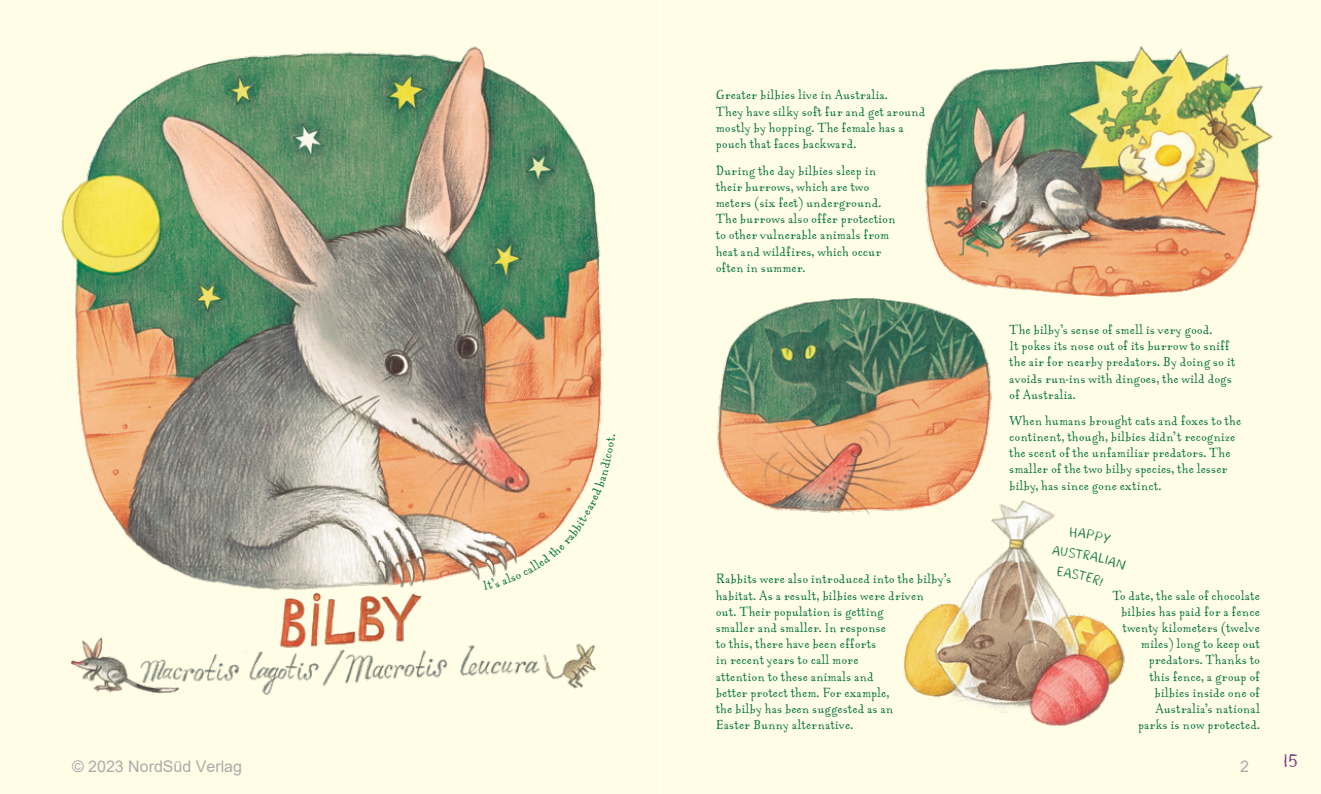
<style>
.page{position:relative;width:1321px;height:794px;background:#fff}
.page>*{position:absolute;margin:0;border:0;box-sizing:border-box;transform-origin:0 0}
.t1{font:24px "Gambino";color:#7a3c80}
.t2{font:16px "Arial";color:#ababab}
.t3{font:14px/16.2px "Aunt Mildred MVB Rg OSF";color:#00713e}
</style>
<div class="page">
<img style="left:0;top:0;width:1321px;height:794px">
<div style="left:1052px;top:527px;width:74px;height:59px;background:#fffde6"></div>
<svg style="left:483px;top:435px;width:132px;height:155px"></svg>
<p class="t3" style="left:716px;top:87px;width:211px">Greater bilbies live in Australia.<br>They have silky soft fur and get around mostly by hopping. The female has a pouch that faces backward.</p>
<p class="t3" style="left:716px;top:163px;width:181px">During the day bilbies sleep in their burrows, which are two meters (six feet) underground.<br>The burrows also offer protection to other vulnerable animals from heat and wildfires, which occur often in summer.</p>
<p class="t3" style="left:1009px;top:322px;width:228px">The bilby’s sense of smell is very good.<br>It pokes its nose out of its burrow to sniff the air for nearby predators. By doing so it avoids run-ins with dingoes, the wild dogs of Australia.</p>
<p class="t3" style="left:1009px;top:413px;width:234px">When humans brought cats and foxes to the continent, though, bilbies didn’t recognize the scent of the unfamiliar predators. The smaller of the two bilby species, the lesser bilby, has since gone extinct.</p>
<p class="t3" style="left:716px;top:571px;width:237px">Rabbits were also introduced into the bilby’s habitat. As a result, bilbies were driven<br>out. Their population is getting<br>smaller and smaller. In response<br>to this, there have been efforts<br>in recent years to call more<br>attention to these animals and<br>better protect them. For example,<br>the bilby has been suggested as an<br>Easter Bunny alternative.</p>
<p class="t3" style="left:1112px;top:587px;width:149px;text-align:right">To date, the sale of chocolate bilbies has paid for a fence twenty kilometers (twelve miles) long to keep out predators. Thanks to<br>this fence, a group of bilbies inside one of<br>Australia’s national<br>parks is now protected.</p>
<p class="t2" style="left:72px;top:755px;width:172px">© 2023 NordSüd Verlag</p>
<p class="t2" style="left:1240px;top:755px;width:10px">2</p>
<h1 class="t1" style="left:1283px;top:748px;width:16px">15</h1>
</div>
